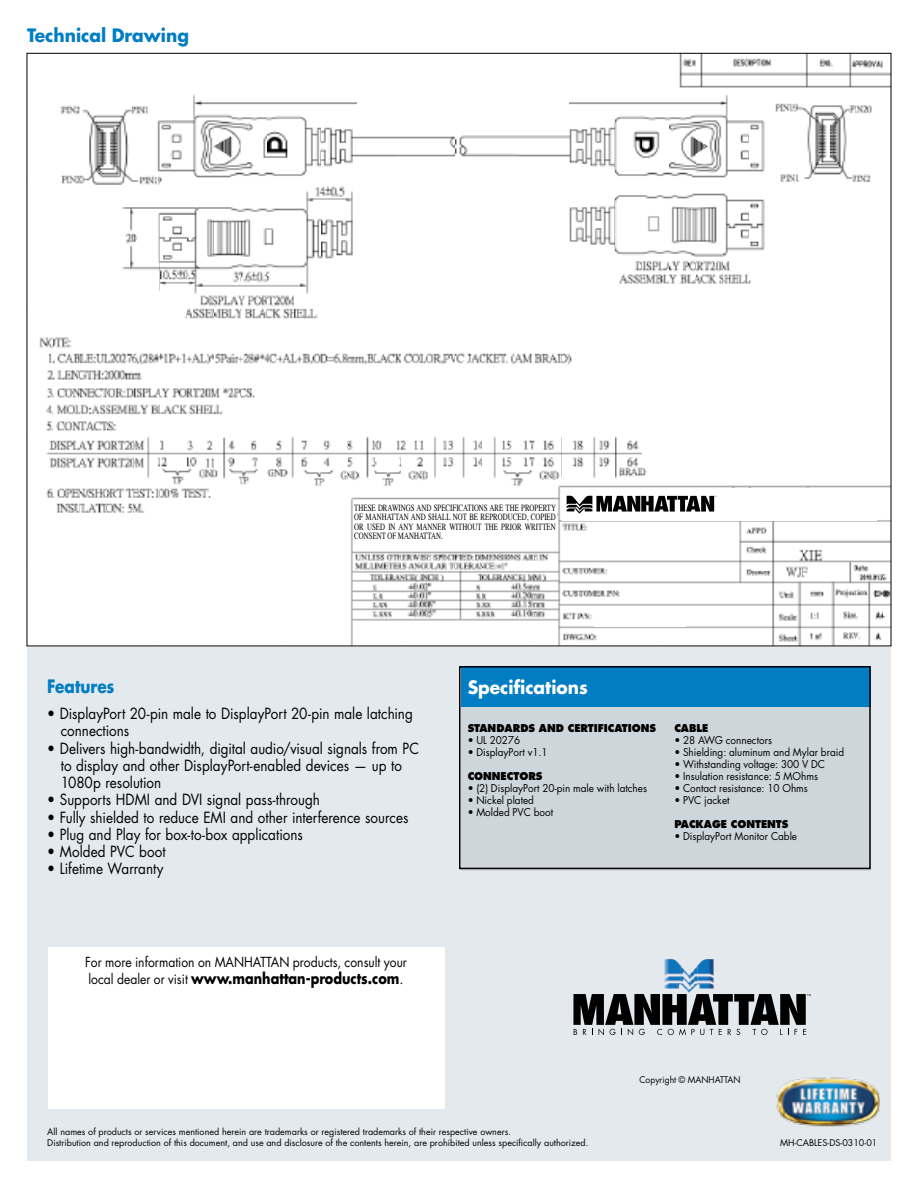
<style>
.page{position:relative;width:918px;height:1188px;background:#fff}
.page>*{position:absolute;margin:0;border:0;box-sizing:border-box;transform-origin:0 0}
.t1{font:700 18px "Futura Std";color:#007dc3;scale:.95 1}
.t2{font:700 18px "Futura Std";color:#fff;scale:.95 1}
.t3{font:700 18px "Futura Std";color:#007cc2;scale:.85 1}
.t4{font:15px/17.2px "Futura Std";color:#000;scale:.9 1}
.t5{font:700 15px "Futura Std";color:#000;scale:.85 1}
.t6{font:13.5px "Futura Std";color:#000;scale:.9 1}
.t7{font:10.5px "Futura Std";color:#000;scale:.95 1}
.t8{font:800 10.5px "Futura Std";color:#000;scale:.95 1}
.t9{font:9.3px/9.3px "Times";color:#000;text-align:justify;scale:.74 1}
.t10{font:9px/10.5px "Futura Std";color:#000}
.t11{font:9px "Futura Std";color:#000;scale:.95 1}
.s1{font-weight:400;font-size:13.5px}
.s2{font-weight:400}
</style>
<div class="page">
<div style="left:27px;top:647px;width:864px;height:514px;background:#e3e9ec"></div>
<div style="left:461px;top:667px;width:410px;height:203px;background:#ccd6db"></div>
<div style="left:461px;top:666px;width:410px;height:40px;background:#007dc3"></div>
<div style="left:459px;top:666px;width:412px;height:203px;border:2px solid #000"></div>
<div style="left:48px;top:947px;width:396px;height:162px;background:#fff"></div>
<img style="left:777px;top:1077px;width:103px;height:50px">
<img style="left:665px;top:959px;width:16px;height:30px">
<img style="left:697px;top:959px;width:17px;height:30px">
<img style="left:681px;top:966px;width:3px;height:21px">
<img style="left:694px;top:966px;width:3px;height:22px">
<img style="left:684px;top:969px;width:3px;height:21px">
<img style="left:691px;top:970px;width:3px;height:21px">
<img style="left:687px;top:973px;width:4px;height:20px">
<svg style="left:573px;top:994px;width:238px;height:41px"></svg>
<img style="left:39px;top:55px;width:850px;height:589px">
<div style="left:563px;top:488px;width:314px;height:32px;background:#fff"></div>
<svg style="left:567px;top:496px;width:149px;height:18px"></svg>
<div style="left:353px;top:503px;width:204px;height:45px;background:#fff"></div>
<div style="left:594px;top:611px;width:91px;height:15px;background:#fff"></div>
<div style="left:357px;top:64px;width:211px;height:54px;background:#fff"></div>
<p class="t1" style="left:27px;top:23px;width:172px">Technical Drawing</p>
<p class="t9" style="left:354px;top:502px;width:274px">THESE DRAWINGS AND SPECIFICATIONS ARE THE PROPERTY OF MANHATTAN AND SHALL NOT BE REPRODUCED, COPIED OR USED IN ANY MANNER WITHOUT THE PRIOR WRITTEN CONSENT OF MANHATTAN.</p>
<p class="t3" style="left:47px;top:674px;width:81px">Features</p>
<p class="t2" style="left:468px;top:675px;width:128px">Specifications</p>
<p class="t4" style="left:61px;top:705px;width:393px;text-indent:-14px">• DisplayPort 20-pin male to DisplayPort 20-pin male latching connections</p>
<p class="t4" style="left:61px;top:740px;width:400px;text-indent:-14px">• Delivers high-bandwidth, digital audio/visual signals from PC to display and other DisplayPort-enabled devices — up to<br>1080p resolution</p>
<p class="t4" style="left:47px;top:791px;width:305px">• Supports HDMI and DVI signal pass-through</p>
<p class="t4" style="left:47px;top:809px;width:403px">• Fully shielded to reduce EMI and other interference sources</p>
<p class="t4" style="left:47px;top:826px;width:285px">• Plug and Play for box-to-box applications</p>
<p class="t4" style="left:47px;top:843px;width:133px">• Molded PVC boot</p>
<p class="t4" style="left:47px;top:860px;width:131px">• Lifetime Warranty</p>
<p class="t8" style="left:468px;top:721px;width:199px">STANDARDS AND CERTIFICATIONS</p>
<p class="t7" style="left:468px;top:733px;width:57px">• UL 20276</p>
<p class="t7" style="left:468px;top:745px;width:86px">• DisplayPort v1.1</p>
<p class="t8" style="left:468px;top:769px;width:79px">CONNECTORS</p>
<p class="t7" style="left:468px;top:781px;width:190px">• (2) DisplayPort 20-pin male with latches</p>
<p class="t7" style="left:468px;top:793px;width:71px">• Nickel plated</p>
<p class="t7" style="left:468px;top:805px;width:91px">• Molded PVC boot</p>
<p class="t8" style="left:674px;top:721px;width:37px">CABLE</p>
<p class="t7" style="left:674px;top:733px;width:104px">• 28 AWG connectors</p>
<p class="t7" style="left:674px;top:745px;width:180px">• Shielding: aluminum and Mylar braid</p>
<p class="t7" style="left:674px;top:757px;width:160px">• Withstanding voltage: 300 V DC</p>
<p class="t7" style="left:674px;top:769px;width:153px">• Insulation resistance: 5 MOhms</p>
<p class="t7" style="left:674px;top:781px;width:142px">• Contact resistance: 10 Ohms</p>
<p class="t7" style="left:674px;top:793px;width:60px">• PVC jacket</p>
<p class="t8" style="left:674px;top:817px;width:120px">PACKAGE CONTENTS</p>
<p class="t7" style="left:674px;top:829px;width:131px">• DisplayPort Monitor Cable</p>
<p class="t6" style="left:85px;top:954px;width:359px">For more information on MANHATTAN products, consult your</p>
<p class="t5" style="left:89px;top:968px;width:372px"><span class="s1">local dealer or visit</span> www.manhattan-products.com<span class="s2">.</span></p>
<p class="t10" style="left:47px;top:1127px;width:543px">All names of products or services mentioned herein are trademarks or registered trademarks of their respective owners.<br>Distribution and reproduction of this document, and use and disclosure of the contents herein, are prohibited unless specifically authorized.</p>
<p class="t11" style="left:640px;top:1074px;width:108px">Copyright © MANHATTAN</p>
<p class="t10" style="left:780px;top:1138px;width:99px">MH-CABLES-DS-0310-01</p>
</div>
